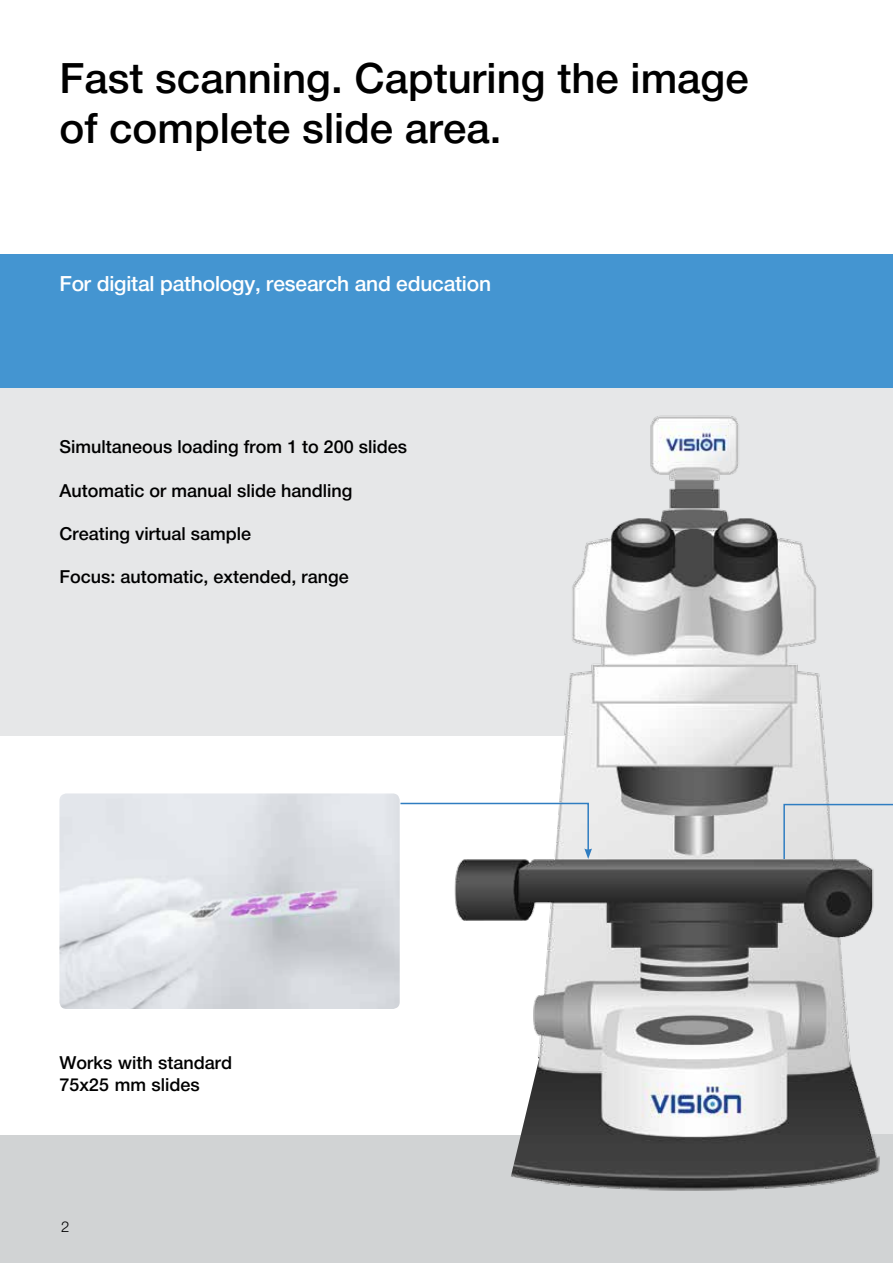
<style>
.page{position:relative;width:893px;height:1263px;background:#fff}
.page>*{position:absolute;margin:0;border:0;box-sizing:border-box;transform-origin:0 0}
.t1{font:500 42px/50.4px "Helvetica Neue LTCYR";color:#000}
.t2{font:500 21px "Helvetica Neue LTCYR";letter-spacing:-.01em;color:#fff}
.t3{font:500 18px/21.8px "Helvetica Neue LTCYR";color:#000}
.t4{font:300 15px "Helvetica Neue LTCYR";color:#000}
</style>
<div class="page">
<div style="left:0;top:388px;width:893px;height:875px;background:#e6e7e8"></div>
<div style="left:0;top:1134px;width:893px;height:129px;background:#d1d3d4"></div>
<div style="left:0;top:736px;width:675px;height:398px;background:#fff"></div>
<div style="left:0;top:254px;width:893px;height:134px;background:#4495d1"></div>
<img style="left:59px;top:793px;width:341px;height:216px">
<img style="left:453px;top:415px;width:427px;height:776px">
<svg style="left:399px;top:802px;width:193px;height:57px"></svg>
<svg style="left:783px;top:803px;width:110px;height:57px"></svg>
<h1 class="t1" style="left:59px;top:53px;width:691px">Fast scanning. Capturing the image of complete slide area.</h1>
<p class="t2" style="left:59px;top:272px;width:433px">For digital pathology, research and education</p>
<p class="t3" style="left:59px;top:436px;width:349px">Simultaneous loading from 1 to 200 slides</p>
<p class="t3" style="left:59px;top:479px;width:295px">Automatic or manual slide handling</p>
<p class="t3" style="left:59px;top:523px;width:193px">Creating virtual sample</p>
<p class="t3" style="left:59px;top:566px;width:291px">Focus: automatic, extended, range</p>
<p class="t3" style="left:60px;top:1052px;width:174px">Works with standard<br>75x25 mm slides</p>
<p class="t4" style="left:61px;top:1218px;width:10px">2</p>
</div>
